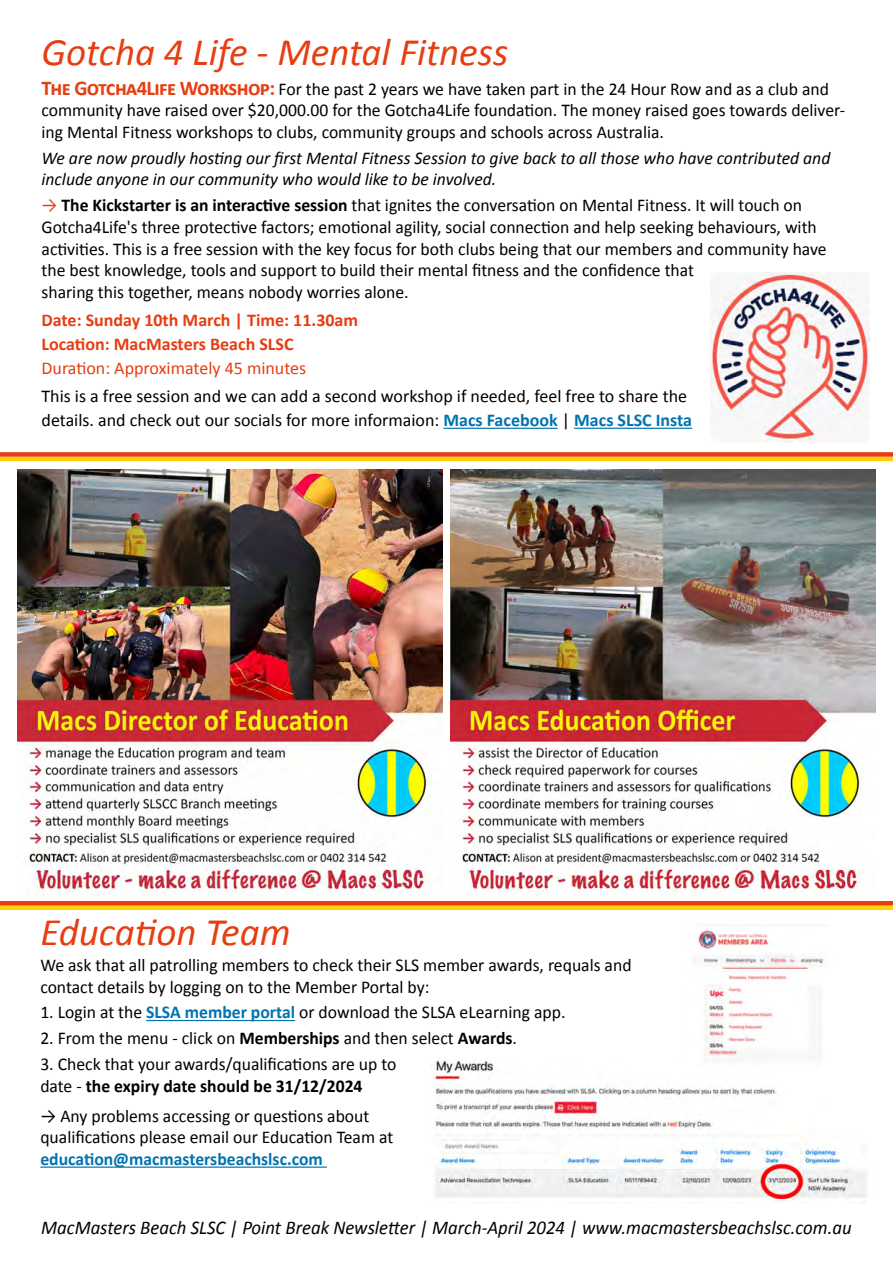
<style>
.page{position:relative;width:893px;height:1263px;background:#fff}
.page>*{position:absolute;margin:0;border:0;box-sizing:border-box;transform-origin:0 0}
.t1{font:italic 39px "Calibri";color:#e73d11}
.t2{font:italic 19.5px "Calibri";color:#000;scale:.96 1}
.t3{font:18px/21.6px "Calibri";color:#000}
.t4{font:italic 18px/21.6px "Calibri";color:#000}
.t5{font:700 18px/24px "Calibri";color:#e73d11}
.t6{font:700 18px "Calibri";color:#0073af}
.t7{font:18px "Calibri";color:#e73d11}
.s1{font-weight:700;font-size:21px;color:#e73d11}
.s2{color:#e73d11}
.s3{font-weight:700}
.s4{font-weight:700;color:#0073af}
</style>
<div class="page">
<hr style="left:0;top:457px;width:893px;height:4px;background:#ffd300">
<div style="left:0;top:452px;width:893px;height:5px;background:#e73d11"></div>
<img style="left:18px;top:470px;width:425px;height:425px">
<img style="left:450px;top:470px;width:425px;height:425px">
<hr style="left:146px;top:1020px;width:149px;height:1px;background:#0073af">
<hr style="left:40px;top:1166px;width:287px;height:2px;background:#0073af">
<img style="left:431px;top:1060px;width:436px;height:143px">
<img style="left:685px;top:924px;width:154px;height:144px">
<hr style="left:443px;top:428px;width:115px;height:1px;background:#0073af">
<hr style="left:574px;top:428px;width:118px;height:1px;background:#0073af">
<div style="left:0;top:905px;width:893px;height:5px;background:#ffd300"></div>
<hr style="left:0;top:901px;width:893px;height:4px;background:#e73d11">
<img style="left:710px;top:272px;width:159px;height:170px">
<h1 class="t1" style="left:42px;top:25px;width:468px">Gotcha 4 Life - Mental Fitness</h1>
<p class="t3" style="left:42px;top:78px;width:805px"><span class="s1">The Gotcha4Life Workshop:</span> For the past 2 years we have taken part in the 24 Hour Row and as a club and community have raised over $20,000.00 for the Gotcha4Life foundation. The money raised goes towards deliver&shy;ing Mental Fitness workshops to clubs, community groups and schools across Australia.</p>
<p class="t4" style="left:42px;top:146px;width:790px">We are now proudly hosting our first Mental Fitness Session to give back to all those who have contributed and include anyone in our community who would like to be involved.</p>
<p class="t3" style="left:42px;top:194px;width:787px"><span class="s2">→</span> <span class="s3">The Kickstarter is an interactive session</span> that ignites the conversation on Mental Fitness. It will touch on Gotcha4Life's three protective factors; emotional agility, social connection and help seeking behaviours, with activities. This is a free session with the key focus for both clubs being that our members and community have the best knowledge, tools and support to build their mental fitness and the confidence that<br>sharing this together, means nobody worries alone.</p>
<p class="t5" style="left:42px;top:307px;width:318px">Date: Sunday 10th March | Time: 11.30am<br>Location: MacMasters Beach SLSC</p>
<p class="t7" style="left:42px;top:355px;width:266px">Duration: Approximately 45 minutes</p>
<p class="t3" style="left:42px;top:384px;width:652px;line-height:24px">This is a free session and we can add a second workshop if needed, feel free to share the details. and check out our socials for more informaion: <span class="s4">Macs Facebook</span> | <span class="s4">Macs SLSC Insta</span></p>
<h1 class="t1" style="left:40px;top:905px;width:252px">Education Team</h1>
<p class="t3" style="left:40px;top:954px;width:593px">We ask that all patrolling members to check their SLS member awards, requals and contact details by logging on to the Member Portal by:</p>
<p class="t3" style="left:40px;top:1001px;width:527px">1. Login at the <span class="s4">SLSA member portal</span> or download the SLSA eLearning app.</p>
<p class="t3" style="left:40px;top:1027px;width:478px">2. From the menu - click on <span class="s3">Memberships</span> and then select <span class="s3">Awards</span>.</p>
<p class="t3" style="left:40px;top:1053px;width:358px">3. Check that your awards/qualifications are up to date - <span class="s3">the expiry date should be 31/12/2024</span></p>
<p class="t3" style="left:40px;top:1104px;width:354px">→ Any problems accessing or questions about qualifications please email our Education Team at</p>
<p class="t6" style="left:40px;top:1146px;width:284px">education@macmastersbeachslsc.com</p>
<p class="t2" style="left:41px;top:1214px;width:846px">MacMasters Beach SLSC | Point Break Newsletter | March-April 2024 | www.macmastersbeachslsc.com.au</p>
</div>
